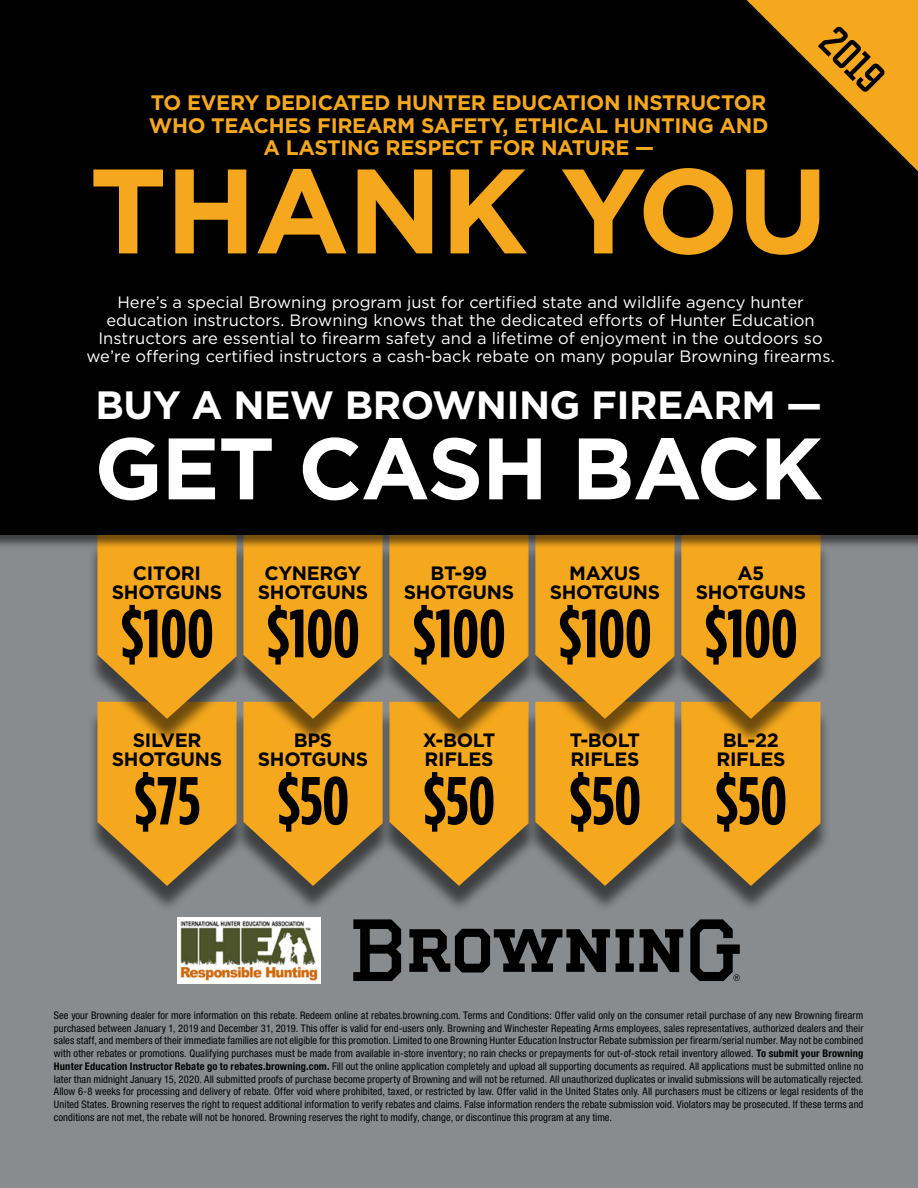
<style>
.page{position:relative;width:918px;height:1188px;background:#888c8e}
.page>*{position:absolute;margin:0;border:0;box-sizing:border-box;transform-origin:0 0}
.t1{font:700 119.85px "Gotham";letter-spacing:-.015em;color:#f5a81d}
.t2{font:700 87px "Gotham";letter-spacing:-.015em;color:#fff}
.t3{font:700 67.65px "Gotham Condensed";color:#000}
.t4{font:700 42.75px "Refrigerator Deluxe";color:#000}
.t5{font:700 39.45px "Gotham";letter-spacing:-.015em;color:#fff}
.t6{font:700 21px/22.5px "Gotham";letter-spacing:-.015em;color:#f5a81d;text-align:center}
.t7{font:700 19.35px/19.4px "Gotham";letter-spacing:-.015em;color:#000;text-align:center}
.t8{font:16.5px/18px "Gotham";letter-spacing:.005em;color:#fff;text-align:center}
.t9{font:condensed 10.5px/12.8px "Helvetica Neue";letter-spacing:.005em;color:#000;text-align:justify}
.s1{font-weight:700}
</style>
<div class="page">
<div style="left:671px;top:710px;width:159px;height:202px;background:#000;opacity:.55"></div>
<div style="left:88px;top:710px;width:159px;height:202px;background:#000;opacity:.55"></div>
<div style="left:380px;top:710px;width:159px;height:202px;background:#000;opacity:.55"></div>
<div style="left:525px;top:710px;width:159px;height:202px;background:#000;opacity:.55"></div>
<div style="left:234px;top:710px;width:159px;height:202px;background:#000;opacity:.55"></div>
<div style="left:88px;top:543px;width:159px;height:202px;background:#000;opacity:.55"></div>
<svg style="left:97px;top:549px;width:140px;height:337px;background:#dc9b27"></svg>
<div style="left:234px;top:543px;width:159px;height:202px;background:#000;opacity:.55"></div>
<svg style="left:243px;top:549px;width:140px;height:337px;background:#dc9b27"></svg>
<div style="left:380px;top:543px;width:159px;height:202px;background:#000;opacity:.55"></div>
<svg style="left:389px;top:549px;width:140px;height:337px;background:#db9b27"></svg>
<div style="left:525px;top:543px;width:159px;height:202px;background:#000;opacity:.55"></div>
<svg style="left:535px;top:549px;width:140px;height:337px;background:#dc9b27"></svg>
<div style="left:671px;top:543px;width:159px;height:202px;background:#000;opacity:.55"></div>
<svg style="left:681px;top:549px;width:140px;height:337px;background:#db9b27"></svg>
<div style="left:0;top:0;width:918px;height:549px;background:#000;opacity:.55"></div>
<div style="left:0;top:0;width:918px;height:535px;background:#000"></div>
<img style="left:178px;top:918px;width:142px;height:65px">
<svg style="left:353px;top:919px;width:48px;height:62px"></svg>
<svg style="left:409px;top:929px;width:201px;height:44px"></svg>
<svg style="left:616px;top:929px;width:67px;height:43px"></svg>
<svg style="left:690px;top:919px;width:50px;height:62px"></svg>
<svg style="left:746px;top:0;width:172px;height:172px"></svg>
<h3 class="t6" style="left:149px;top:91px;width:621px">TO EVERY DEDICATED HUNTER EDUCATION INSTRUCTOR<br>WHO TEACHES FIREARM SAFETY, ETHICAL HUNTING AND<br>A LASTING RESPECT FOR NATURE —</h3>
<h3 class="t4" style="left:845px;top:16px;width:73px;rotate:45deg">2019</h3>
<h1 class="t1" style="left:89px;top:142px;width:740px">THANK YOU</h1>
<p class="t8" style="left:86px;top:293px;width:750px">Here’s a special Browning program just for certified state and wildlife agency hunter education instructors. Browning knows that the dedicated efforts of Hunter Education Instructors are essential to firearm safety and a lifetime of enjoyment in the outdoors so we’re offering certified instructors a cash-back rebate on many popular Browning firearms.</p>
<h3 class="t5" style="left:96px;top:382px;width:728px">BUY A NEW BROWNING FIREARM —</h3>
<h2 class="t2" style="left:94px;top:418px;width:730px">GET CASH BACK</h2>
<h3 class="t7" style="left:112px;top:563px;width:112px">CITORI<br>SHOTGUNS</h3>
<h3 class="t3" style="left:120px;top:596px;width:95px">$100</h3>
<h3 class="t7" style="left:112px;top:730px;width:112px">SILVER<br>SHOTGUNS</h3>
<h3 class="t3" style="left:134px;top:763px;width:68px">$75</h3>
<h3 class="t7" style="left:258px;top:563px;width:112px">CYNERGY<br>SHOTGUNS</h3>
<h3 class="t3" style="left:266px;top:596px;width:95px">$100</h3>
<h3 class="t7" style="left:258px;top:730px;width:112px">BPS<br>SHOTGUNS</h3>
<h3 class="t3" style="left:277px;top:763px;width:74px">$50</h3>
<h3 class="t7" style="left:404px;top:563px;width:112px">BT-99<br>SHOTGUNS</h3>
<h3 class="t3" style="left:412px;top:596px;width:95px">$100</h3>
<h3 class="t7" style="left:423px;top:730px;width:74px;text-align:left">X-BOLT<br>RIFLES</h3>
<h3 class="t3" style="left:423px;top:763px;width:74px">$50</h3>
<h3 class="t7" style="left:550px;top:563px;width:112px">MAXUS<br>SHOTGUNS</h3>
<h3 class="t3" style="left:558px;top:596px;width:95px">$100</h3>
<h3 class="t7" style="left:570px;top:730px;width:72px;text-align:left">T-BOLT<br>RIFLES</h3>
<h3 class="t3" style="left:569px;top:763px;width:74px">$50</h3>
<h3 class="t7" style="left:696px;top:563px;width:112px">A5<br>SHOTGUNS</h3>
<h3 class="t3" style="left:704px;top:596px;width:95px">$100</h3>
<h3 class="t7" style="left:716px;top:730px;width:71px">BL-22<br>RIFLES</h3>
<h3 class="t3" style="left:715px;top:763px;width:74px">$50</h3>
<p class="t9" style="left:54px;top:1009px;width:811px">See your Browning dealer for more information on this rebate. Redeem online at rebates.browning.com. Terms and Conditions: Offer valid only on the consumer retail purchase of any new Browning firearm purchased between January 1, 2019 and December 31, 2019. This offer is valid for end-users only. Browning and Winchester Repeating Arms employees, sales representatives, authorized dealers and their sales staff, and members of their immediate families are not eligible for this promotion. Limited to one Browning Hunter Education Instructor Rebate submission per firearm/serial number. May not be combined with other rebates or promotions. Qualifying purchases must be made from available in-store inventory; no rain checks or prepayments for out-of-stock retail inventory allowed. <span class="s1">To submit your Browning Hunter Education Instructor Rebate go to rebates.browning.com.</span> Fill out the online application completely and upload all supporting documents as required. All applications must be submitted online no later than midnight January 15, 2020. All submitted proofs of purchase become property of Browning and will not be returned. All unauthorized duplicates or invalid submissions will be automatically rejected.<br>Allow 6-8 weeks for processing and delivery of rebate. Offer void where prohibited, taxed, or restricted by law. Offer valid in the United States only. All purchasers must be citizens or legal residents of the United States. Browning reserves the right to request additional information to verify rebates and claims. False information renders the rebate submission void. Violators may be prosecuted. If these terms and conditions are not met, the rebate will not be honored. Browning reserves the right to modify, change, or discontinue this program at any time.</p>
</div>
